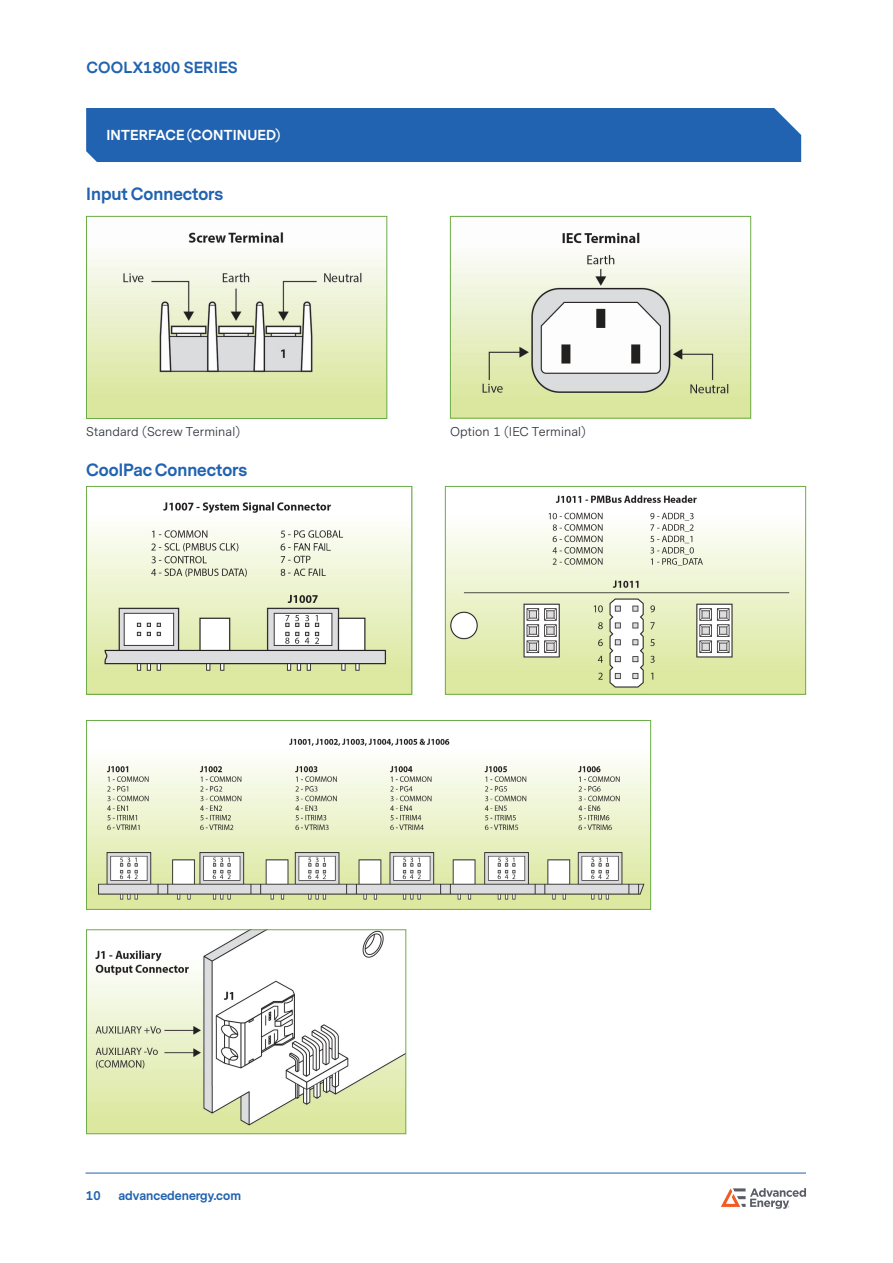
<style>
.page{position:relative;width:893px;height:1263px;background:#fff}
.page>*{position:absolute;margin:0;border:0;box-sizing:border-box;transform-origin:0 0}
.AE__Colored_Subhead{font:700 16.5px "Messina Sans";color:#2163b0}
.t1{font:700 15px "Messina Sans";letter-spacing:.01em;color:#2163b0}
.Heading_1{font:700 13.5px "Messina Sans";letter-spacing:.01em;color:#fff}
.AE__Tiny_Text_1{font:12.75px "Messina Sans";letter-spacing:.01em;color:#323640}
.t2{font:700 12px "Messina Sans";color:#2163b0}
</style>
<div class="page">
<hr style="left:86px;top:1172px;width:720px;height:1px;background:#2163b0">
<svg style="left:721px;top:1188px;width:85px;height:21px"></svg>
<div style="left:86px;top:108px;width:715px;height:54px;background:#2163b0"></div>
<img style="left:88px;top:232px;width:297px;height:185px">
<div style="left:86px;top:216px;width:301px;height:203px;border:1px solid #6bac48"></div>
<img style="left:452px;top:232px;width:297px;height:184px">
<div style="left:450px;top:216px;width:301px;height:202px;border:1px solid #6bac48"></div>
<img style="left:88px;top:502px;width:322px;height:191px">
<div style="left:86px;top:486px;width:326px;height:209px;border:1px solid #6bac48"></div>
<img style="left:447px;top:495px;width:357px;height:198px">
<div style="left:445px;top:486px;width:361px;height:209px;border:1px solid #6bac48"></div>
<img style="left:88px;top:738px;width:561px;height:170px">
<div style="left:86px;top:720px;width:565px;height:190px;border:1px solid #6bac48"></div>
<img style="left:88px;top:931px;width:316px;height:201px">
<div style="left:86px;top:929px;width:320px;height:205px;border:1px solid #6bac48"></div>
<p class="t1" style="left:86px;top:57px;width:153px">COOLX1800 SERIES</p>
<p class="Heading_1" style="left:106px;top:125px;width:175px">INTERFACE (CONTINUED)</p>
<p class="AE__Colored_Subhead" style="left:86px;top:182px;width:138px">Input Connectors</p>
<p class="AE__Tiny_Text_1" style="left:86px;top:424px;width:155px">Standard (Screw Terminal)</p>
<p class="AE__Tiny_Text_1" style="left:450px;top:424px;width:137px">Option 1 (IEC Terminal)</p>
<p class="AE__Colored_Subhead" style="left:86px;top:458px;width:162px">CoolPac Connectors</p>
<p class="t2" style="left:86px;top:1187px;width:16px">10</p>
<p class="t2" style="left:118px;top:1187px;width:124px">advancedenergy.com</p>
</div>
